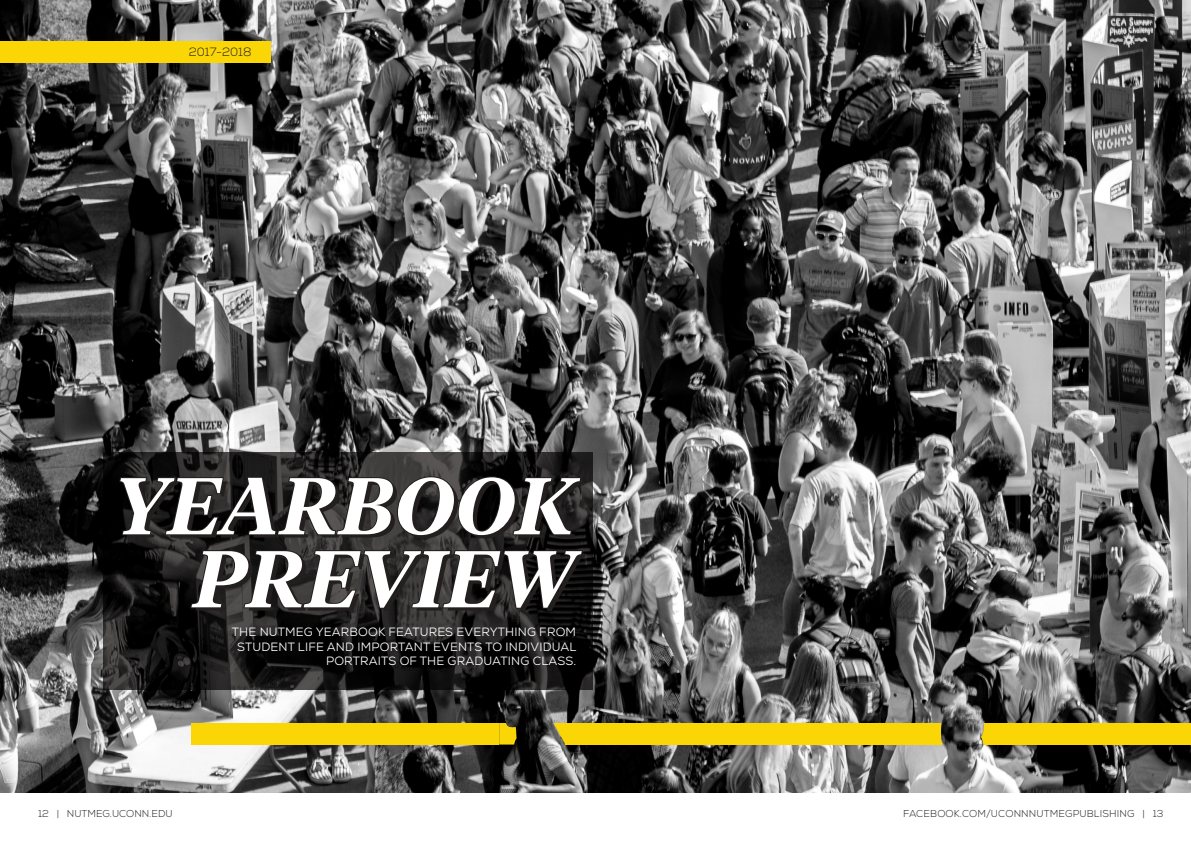
<style>
.page{position:relative;width:1191px;height:842px;background:#fff}
.page>*{position:absolute;margin:0;border:0;box-sizing:border-box;transform-origin:0 0}
.t1{font:italic 600 80px/73px "Tiempos Headline";letter-spacing:.01em;color:#fff;text-align:right}
.t2{font:12px/14.4px "Nexa";letter-spacing:.015em;color:#fff;text-align:right}
.t3{font:300 12px "Nexa";color:#241f1f}
.t4{font:300 10px "Nexa";letter-spacing:.015em;color:#241f1f}
</style>
<div class="page">
<img style="left:0;top:0;width:1191px;height:792px">
<svg style="left:103px;top:452px;width:489px;height:237px;background:#1a1919"></svg>
<svg style="left:118px;top:475px;width:464px;height:62px;background:#242222"></svg>
<svg style="left:189px;top:549px;width:395px;height:61px;background:#292626"></svg>
<div style="left:0;top:41px;width:270px;height:22px;background:#fbd606"></div>
<div style="left:192px;top:723px;width:307px;height:21px;background:#fbd606"></div>
<svg style="left:553px;top:723px;width:12px;height:21px"></svg>
<svg style="left:499px;top:723px;width:17px;height:21px"></svg>
<div style="left:984px;top:723px;width:207px;height:21px;background:#fbd606"></div>
<div style="left:565px;top:723px;width:375px;height:21px;background:#fbd606"></div>
<svg style="left:980px;top:723px;width:4px;height:21px"></svg>
<svg style="left:940px;top:723px;width:3px;height:21px"></svg>
<p class="t3" style="left:189px;top:45px;width:64px">2017-2018</p>
<h1 class="t1" style="left:113px;top:466px;width:463px">YEARBOOK<br>PREVIEW</h1>
<p class="t2" style="left:232px;top:625px;width:346px">THE NUTMEG YEARBOOK FEATURES EVERYTHING FROM<br>STUDENT LIFE AND IMPORTANT EVENTS TO INDIVIDUAL<br>PORTRAITS OF THE GRADUATING CLASS.</p>
<p class="t4" style="left:38px;top:808px;width:136px">12 | NUTMEG.UCONN.EDU</p>
<p class="t4" style="left:903px;top:808px;width:262px">FACEBOOK.COM/UCONNNUTMEGPUBLISHING | 13</p>
</div>
